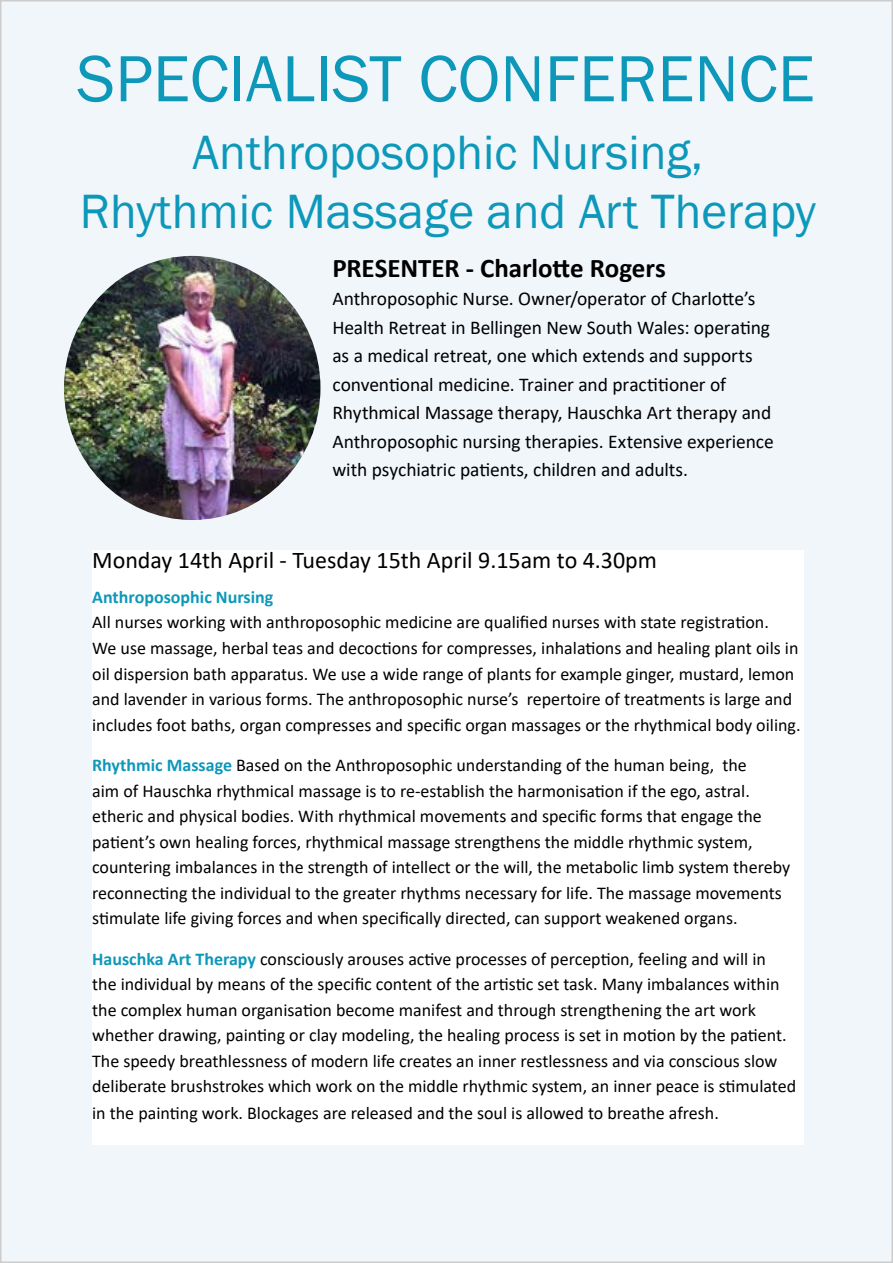
<style>
.page{position:relative;width:893px;height:1263px;background:#fff}
.page>*{position:absolute;margin:0;border:0;box-sizing:border-box;transform-origin:0 0}
.t1{font:67.5px "Franklin Gothic";color:#0d98ba}
.t2{font:49.5px/59.4px "Franklin Gothic";color:#0d98ba;text-align:center}
.t3{font:700 27px "Calibri";letter-spacing:-.005em;color:#000}
.t4{font:24px "Calibri";color:#000}
.t5{font:19.5px/28.5px "Calibri";letter-spacing:-.005em;color:#000}
.t6{font:18px/25.5px "Calibri";color:#000}
.t7{font:700 18px "Calibri";color:#0d98ba}
.s1{font-weight:700;color:#0d98ba}
</style>
<div class="page">
<div style="left:1px;top:1px;width:891px;height:1261px;background:#f1f6fb"></div>
<div style="left:92px;top:550px;width:712px;height:594px;background:#fff"></div>
<img style="left:64px;top:256px;width:256px;height:264px">
<h1 class="t1" style="left:77px;top:37px;width:739px">SPECIALIST CONFERENCE</h1>
<h2 class="t2" style="left:80px;top:124px;width:737px">Anthroposophic Nursing,<br>Rhythmic Massage and Art Therapy</h2>
<h3 class="t3" style="left:332px;top:249px;width:335px">PRESENTER - Charlotte Rogers</h3>
<p class="t5" style="left:332px;top:284px;width:443px">Anthroposophic Nurse. Owner/operator of Charlotte’s Health Retreat in Bellingen New South Wales: operating as a medical retreat, one which extends and supports conventional medicine. Trainer and practitioner of Rhythmical Massage therapy, Hauschka Art therapy and Anthroposophic nursing therapies. Extensive experience with psychiatric patients, children and adults.</p>
<h3 class="t4" style="left:92px;top:544px;width:566px">Monday 14th April - Tuesday 15th April 9.15am to 4.30pm</h3>
<p class="t7" style="left:92px;top:584px;width:183px">Anthroposophic Nursing</p>
<p class="t6" style="left:92px;top:609px;width:710px">All nurses working with anthroposophic medicine are qualified nurses with state registration.<br>We use massage, herbal teas and decoctions for compresses, inhalations and healing plant oils in oil dispersion bath apparatus. We use a wide range of plants for example ginger, mustard, lemon and lavender in various forms. The anthroposophic nurse’s repertoire of treatments is large and includes foot baths, organ compresses and specific organ massages or the rhythmical body oiling.</p>
<p class="t6" style="left:92px;top:752px;width:699px"><span class="s1">Rhythmic Massage</span> Based on the Anthroposophic understanding of the human being, the<br>aim of Hauschka rhythmical massage is to re-establish the harmonisation if the ego, astral. etheric and physical bodies. With rhythmical movements and specific forms that engage the patient’s own healing forces, rhythmical massage strengthens the middle rhythmic system, countering imbalances in the strength of intellect or the will, the metabolic limb system thereby reconnecting the individual to the greater rhythms necessary for life. The massage movements stimulate life giving forces and when specifically directed, can support weakened organs.</p>
<p class="t6" style="left:92px;top:945px;width:705px"><span class="s1">Hauschka Art Therapy</span> consciously arouses active processes of perception, feeling and will in<br>the individual by means of the specific content of the artistic set task. Many imbalances within the complex human organisation become manifest and through strengthening the art work whether drawing, painting or clay modeling, the healing process is set in motion by the patient.<br>The speedy breathlessness of modern life creates an inner restlessness and via conscious slow deliberate brushstrokes which work on the middle rhythmic system, an inner peace is stimulated in the painting work. Blockages are released and the soul is allowed to breathe afresh.</p>
</div>
